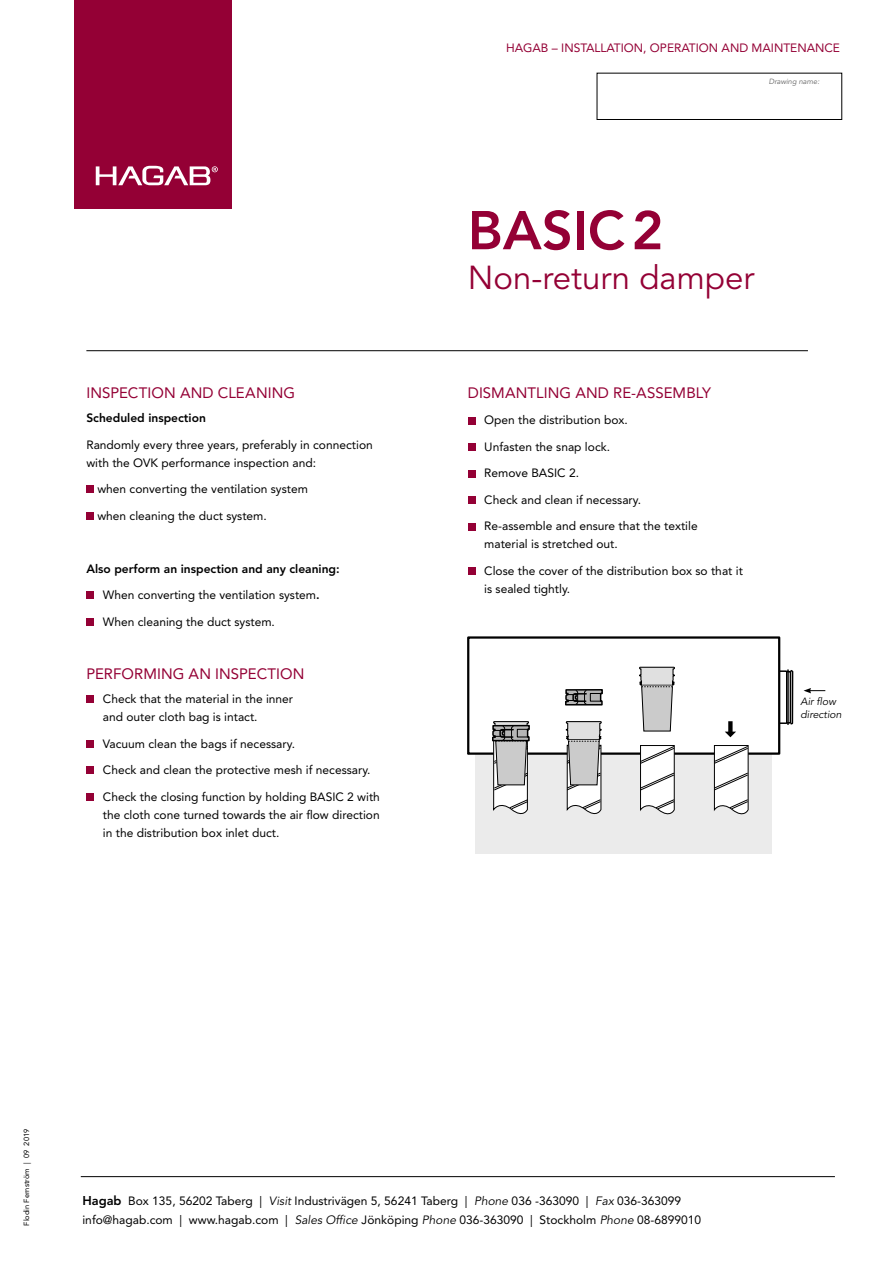
<style>
.page{position:relative;width:893px;height:1263px;background:#fff}
.page>*{position:absolute;margin:0;border:0;box-sizing:border-box;transform-origin:0 0}
.t1{font:800 54px "Avenir LT Std";color:#940035}
.t2{font:33px "Avenir LT Std";color:#940035}
.t3{font:15px "Avenir LT Std";letter-spacing:.005em;color:#940035}
.t4{font:12px/18px "Avenir LT Std";color:#000}
.t5{font:800 12px "Avenir LT Std";color:#000}
.t6{font:12px "Avenir LT Std";color:#940035}
.t7{font:italic 10.5px/13.5px "Avenir LT Std";color:#000}
.t8{font:7.5px "Avenir LT Std";color:#000}
.t9{font:italic 7.5px "Avenir LT Std";color:#636363}
.s1{font-weight:800}
.s2{font-weight:800;font-size:12.75px}
.s3{font-style:italic}
</style>
<div class="page">
<div style="left:74px;top:0;width:158px;height:209px;background:#940035"></div>
<svg style="left:96px;top:166px;width:122px;height:19px"></svg>
<hr style="left:86px;top:350px;width:722px;height:1px;background:#000">
<div style="left:86px;top:486px;width:8px;height:7px;background:#940035"></div>
<div style="left:86px;top:512px;width:8px;height:8px;background:#940035"></div>
<div style="left:86px;top:592px;width:8px;height:7px;background:#940035"></div>
<div style="left:86px;top:618px;width:8px;height:8px;background:#940035"></div>
<div style="left:86px;top:695px;width:8px;height:8px;background:#940035"></div>
<div style="left:86px;top:740px;width:8px;height:8px;background:#940035"></div>
<div style="left:86px;top:766px;width:8px;height:8px;background:#940035"></div>
<div style="left:86px;top:793px;width:8px;height:8px;background:#940035"></div>
<div style="left:468px;top:417px;width:7px;height:7px;background:#940035"></div>
<div style="left:468px;top:443px;width:7px;height:8px;background:#940035"></div>
<div style="left:468px;top:470px;width:7px;height:7px;background:#940035"></div>
<div style="left:468px;top:496px;width:7px;height:8px;background:#940035"></div>
<div style="left:468px;top:523px;width:7px;height:7px;background:#940035"></div>
<div style="left:468px;top:567px;width:7px;height:8px;background:#940035"></div>
<div style="left:475px;top:753px;width:297px;height:100px;background:#ebebeb"></div>
<div style="left:468px;top:636px;width:312px;height:119px;border:2px solid #000"></div>
<svg style="left:714px;top:745px;width:35px;height:70px"></svg>
<svg style="left:640px;top:745px;width:35px;height:70px"></svg>
<svg style="left:725px;top:721px;width:11px;height:16px"></svg>
<svg style="left:778px;top:668px;width:16px;height:58px"></svg>
<svg style="left:803px;top:688px;width:22px;height:5px"></svg>
<hr style="left:786px;top:672px;width:1px;height:51px;background:#000">
<hr style="left:787px;top:670px;width:2px;height:54px;background:#000">
<svg style="left:639px;top:666px;width:36px;height:66px;background:#c2c2c2"></svg>
<svg style="left:564px;top:689px;width:40px;height:126px"></svg>
<svg style="left:491px;top:721px;width:40px;height:94px"></svg>
<hr style="left:81px;top:1176px;width:754px;height:1px;background:#000">
<div style="left:597px;top:73px;width:245px;height:47px;border:1px solid #000"></div>
<p class="t3" style="left:86px;top:384px;width:210px">INSPECTION AND CLEANING</p>
<p class="t5" style="left:86px;top:411px;width:121px">Scheduled inspection</p>
<p class="t4" style="left:86px;top:436px;width:288px">Randomly every three years, preferably in connection with the OVK performance inspection and:</p>
<p class="t4" style="left:97px;top:480px;width:212px">when converting the ventilation system</p>
<p class="t4" style="left:97px;top:507px;width:171px">when cleaning the duct system.</p>
<p class="t5" style="left:86px;top:561px;width:255px">Also perform an inspection and any cleaning:</p>
<p class="t4" style="left:103px;top:586px;width:218px">When converting the ventilation system<span class="s1">.</span></p>
<p class="t4" style="left:103px;top:613px;width:174px">When cleaning the duct system.</p>
<p class="t3" style="left:86px;top:665px;width:220px">PERFORMING AN INSPECTION</p>
<p class="t4" style="left:103px;top:690px;width:192px">Check that the material in the inner and outer cloth bag is intact.</p>
<p class="t4" style="left:103px;top:735px;width:194px">Vacuum clean the bags if necessary.</p>
<p class="t4" style="left:103px;top:761px;width:269px">Check and clean the protective mesh if necessary.</p>
<p class="t4" style="left:103px;top:788px;width:279px;text-align:justify">Check the closing function by holding BASIC 2 with the cloth cone turned towards the air flow direction in the distribution box inlet duct.</p>
<p class="t6" style="left:506px;top:40px;width:335px">HAGAB – INSTALLATION, OPERATION AND MAINTENANCE</p>
<p class="t9" style="left:769px;top:77px;width:52px">Drawing name:</p>
<h1 class="t1" style="left:468px;top:199px;width:197px">BASIC2</h1>
<h2 class="t2" style="left:468px;top:258px;width:288px">Non-return damper</h2>
<p class="t3" style="left:468px;top:384px;width:245px">DISMANTLING AND RE-ASSEMBLY</p>
<p class="t4" style="left:484px;top:411px;width:145px">Open the distribution box.</p>
<p class="t4" style="left:484px;top:438px;width:127px">Unfasten the snap lock.</p>
<p class="t4" style="left:484px;top:464px;width:96px">Remove BASIC 2.</p>
<p class="t4" style="left:484px;top:491px;width:158px">Check and clean if necessary.</p>
<p class="t4" style="left:484px;top:517px;width:215px">Re-assemble and ensure that the textile material is stretched out.</p>
<p class="t4" style="left:484px;top:562px;width:260px">Close the cover of the distribution box so that it is sealed tightly.</p>
<p class="t7" style="left:800px;top:695px;width:43px">Air flow direction</p>
<p class="t7" style="left:802px;top:696px;width:54px">Luftriktning</p>
<p class="t8" style="left:22px;top:1225px;width:98px;rotate:-90deg">Flodin Fernström | 09 2019</p>
<p class="t4" style="left:82px;top:1192px;width:600px"><span class="s2">Hagab</span> Box 135, 56202 Taberg | <span class="s3">Visit</span> Industrivägen 5, 56241 Taberg | <span class="s3">Phone</span> 036 -363090 | <span class="s3">Fax</span> 036-363099</p>
<p class="t4" style="left:82px;top:1211px;width:620px">info@hagab.com | www.hagab.com | <span class="s3">Sales Office</span> Jönköping <span class="s3">Phone</span> 036-363090 | Stockholm <span class="s3">Phone</span> 08-6899010</p>
</div>
